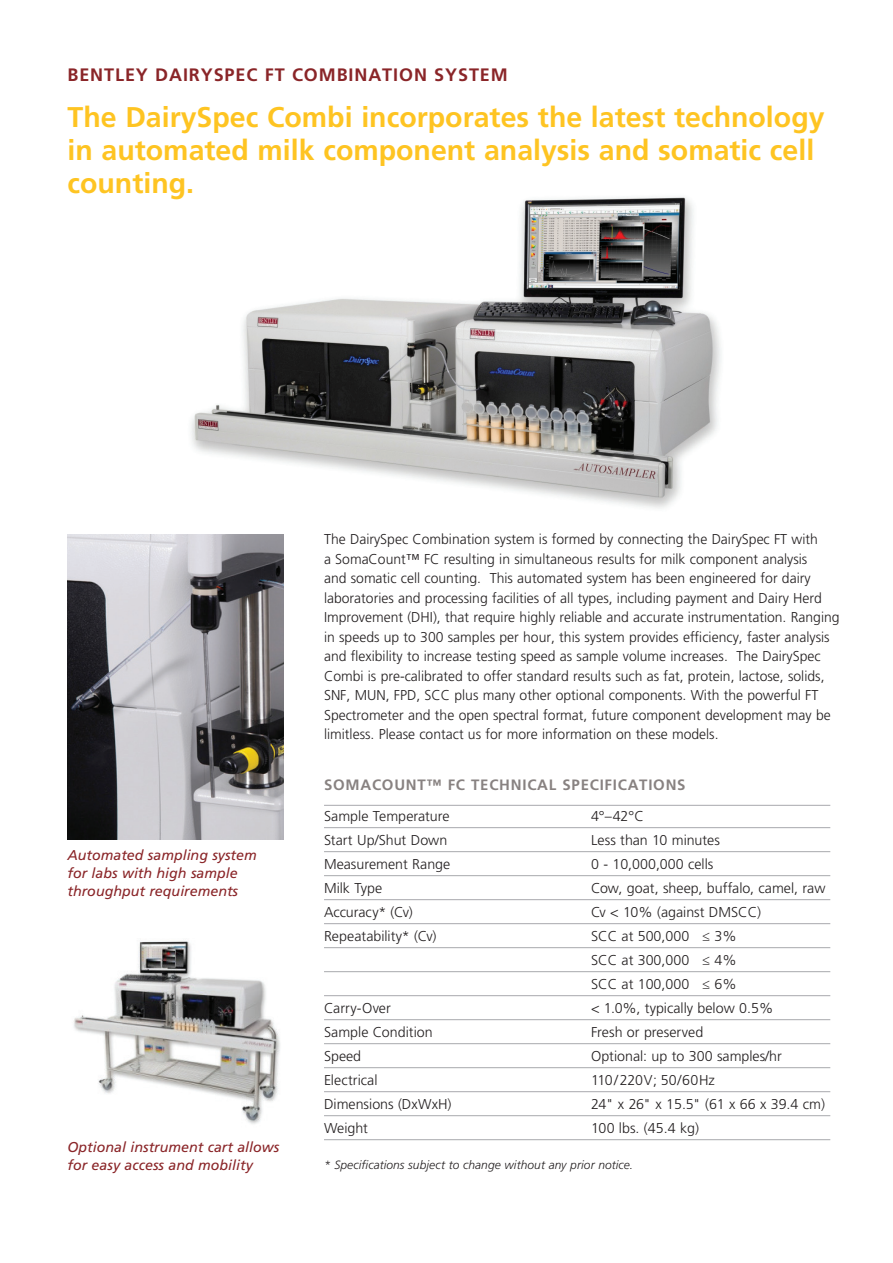
<style>
.page{position:relative;width:893px;height:1263px;background:#fff}
.page>*{position:absolute;margin:0;border:0;box-sizing:border-box;transform-origin:0 0}
.t1{font:700 28.5px/33px "Frutiger LT Std";color:#fec422}
.t2{font:700 18px "Frutiger LT Std";letter-spacing:.05em;color:#8a2528}
.New_Style_Sheet{font:700 15px "Frutiger LT Std";letter-spacing:.05em;color:#888281}
.Body{font:300 14.25px/19.5px "Frutiger LT Std";color:#231f20}
.t3{font:italic 14.25px/18px "Frutiger LT Std";color:#8a2528}
.Body-2{font:italic 300 12px "Frutiger LT Std";letter-spacing:.005em;color:#231f20}
</style>
<div class="page">
<img style="left:191px;top:197px;width:530px;height:312px">
<hr style="left:324px;top:805px;width:506px;height:1px;background:#a8a9ad">
<hr style="left:324px;top:827px;width:506px;height:1px;background:#a8a9ad">
<hr style="left:324px;top:851px;width:506px;height:1px;background:#a8a9ad">
<hr style="left:324px;top:875px;width:506px;height:1px;background:#a8a9ad">
<hr style="left:324px;top:899px;width:506px;height:1px;background:#a8a9ad">
<hr style="left:324px;top:923px;width:506px;height:1px;background:#a8a9ad">
<hr style="left:324px;top:947px;width:506px;height:1px;background:#a8a9ad">
<hr style="left:324px;top:971px;width:506px;height:1px;background:#a8a9ad">
<hr style="left:324px;top:995px;width:506px;height:1px;background:#a8a9ad">
<hr style="left:324px;top:1019px;width:506px;height:1px;background:#a8a9ad">
<hr style="left:324px;top:1043px;width:506px;height:1px;background:#a8a9ad">
<hr style="left:324px;top:1067px;width:506px;height:1px;background:#a8a9ad">
<hr style="left:324px;top:1091px;width:506px;height:1px;background:#a8a9ad">
<hr style="left:324px;top:1115px;width:506px;height:1px;background:#a8a9ad">
<hr style="left:324px;top:1139px;width:506px;height:1px;background:#a8a9ad">
<img style="left:68px;top:534px;width:216px;height:305px">
<img style="left:73px;top:941px;width:207px;height:183px">
<p class="t2" style="left:68px;top:64px;width:442px">BENTLEY DAIRYSPEC FT COMBINATION SYSTEM</p>
<p class="t1" style="left:68px;top:101px;width:759px">The DairySpec Combi incorporates the latest technology in automated milk component analysis and somatic cell counting.</p>
<p class="t3" style="left:68px;top:846px;width:191px">Automated sampling system for labs with high sample throughput requirements</p>
<p class="t3" style="left:68px;top:1138px;width:213px">Optional instrument cart allows for easy access and mobility</p>
<p class="Body" style="left:324px;top:530px;width:517px">The DairySpec Combination system is formed by connecting the DairySpec FT with<br>a SomaCount™ FC resulting in simultaneous results for milk component analysis<br>and somatic cell counting. This automated system has been engineered for dairy laboratories and processing facilities of all types, including payment and Dairy Herd Improvement (DHI), that require highly reliable and accurate instrumentation. Ranging in speeds up to 300 samples per hour, this system provides efficiency, faster analysis and flexibility to increase testing speed as sample volume increases. The DairySpec Combi is pre-calibrated to offer standard results such as fat, protein, lactose, solids, SNF, MUN, FPD, SCC plus many other optional components. With the powerful FT Spectrometer and the open spectral format, future component development may be limitless. Please contact us for more information on these models.</p>
<p class="New_Style_Sheet" style="left:324px;top:776px;width:363px">SOMACOUNT™ FC TECHNICAL SPECIFICATIONS</p>
<p class="Body" style="left:324px;top:806px;width:127px">Sample Temperature</p>
<p class="Body" style="left:591px;top:806px;width:54px">4°–42°C</p>
<p class="Body" style="left:324px;top:830px;width:125px">Start Up/Shut Down</p>
<p class="Body" style="left:591px;top:830px;width:130px">Less than 10 minutes</p>
<p class="Body" style="left:324px;top:854px;width:128px">Measurement Range</p>
<p class="Body" style="left:591px;top:854px;width:124px">0 - 10,000,000 cells</p>
<p class="Body" style="left:324px;top:878px;width:60px">Milk Type</p>
<p class="Body" style="left:591px;top:878px;width:236px">Cow, goat, sheep, buffalo, camel, raw</p>
<p class="Body" style="left:324px;top:902px;width:90px">Accuracy* (Cv)</p>
<p class="Body" style="left:591px;top:902px;width:172px">Cv &lt; 10% (against DMSCC)</p>
<p class="Body" style="left:324px;top:926px;width:114px">Repeatability* (Cv)</p>
<p class="Body" style="left:591px;top:926px;width:147px">SCC at 500,000 ≤ 3%</p>
<p class="Body" style="left:591px;top:950px;width:147px">SCC at 300,000 ≤ 4%</p>
<p class="Body" style="left:591px;top:974px;width:147px">SCC at 100,000 ≤ 6%</p>
<p class="Body" style="left:324px;top:998px;width:68px">Carry-Over</p>
<p class="Body" style="left:591px;top:998px;width:184px">&lt; 1.0%, typically below 0.5%</p>
<p class="Body" style="left:324px;top:1022px;width:110px">Sample Condition</p>
<p class="Body" style="left:591px;top:1022px;width:114px">Fresh or preserved</p>
<p class="Body" style="left:324px;top:1046px;width:39px">Speed</p>
<p class="Body" style="left:591px;top:1046px;width:192px">Optional: up to 300 samples/hr</p>
<p class="Body" style="left:324px;top:1070px;width:55px">Electrical</p>
<p class="Body" style="left:591px;top:1070px;width:125px">110/220V; 50/60Hz</p>
<p class="Body" style="left:324px;top:1094px;width:129px">Dimensions (DxWxH)</p>
<p class="Body" style="left:591px;top:1094px;width:235px">24" x 26" x 15.5" (61 x 66 x 39.4 cm)</p>
<p class="Body" style="left:324px;top:1118px;width:46px">Weight</p>
<p class="Body" style="left:591px;top:1118px;width:109px">100 lbs. (45.4 kg)</p>
<p class="Body-2" style="left:324px;top:1158px;width:311px">* Specifications subject to change without any prior notice.</p>
</div>
